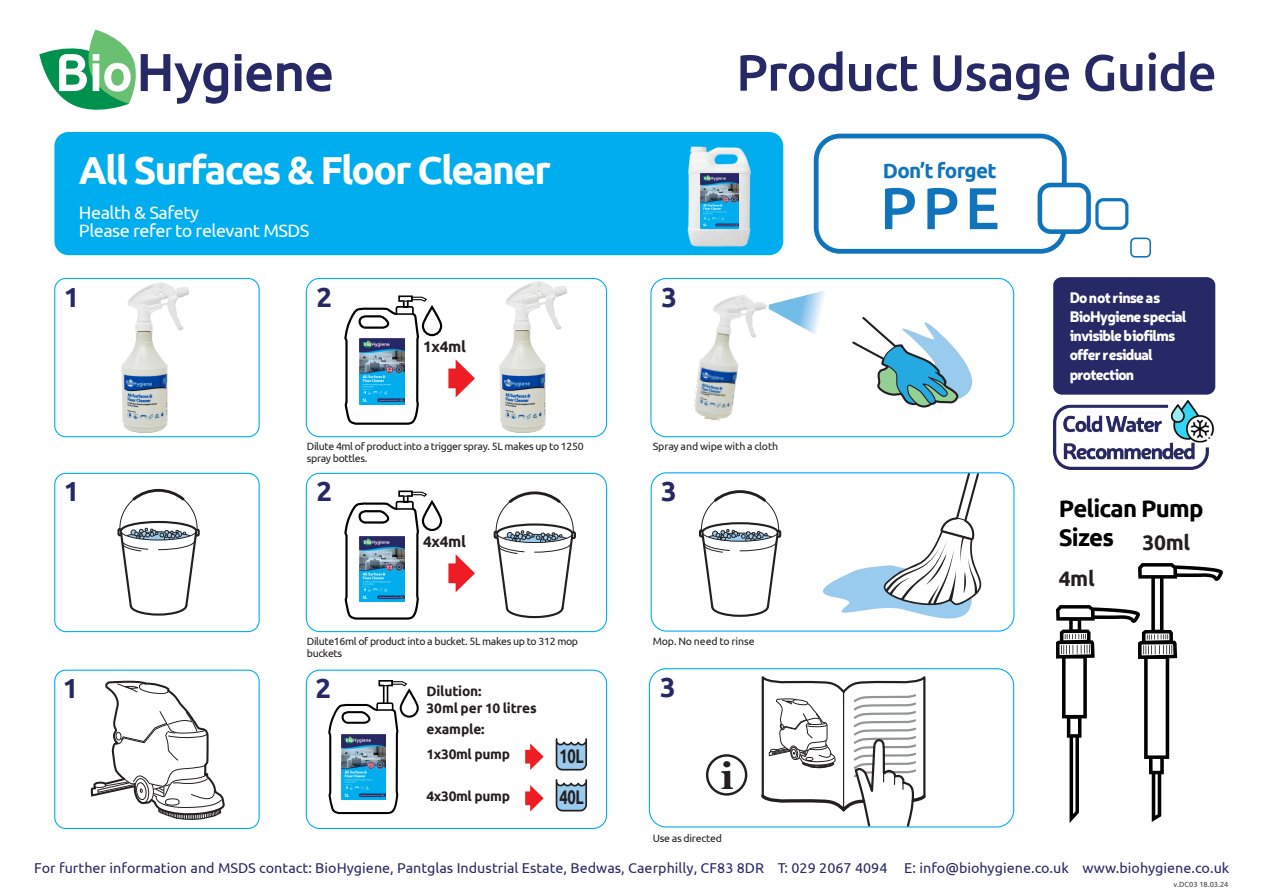
<style>
.page{position:relative;width:1263px;height:893px;background:#fff}
.page>*{position:absolute;margin:0;border:0;box-sizing:border-box;transform-origin:0 0}
.t1{font:500 58.95px "Ubuntu";color:#1074bc}
.t2{font:500 51px "Ubuntu";letter-spacing:-.02em;color:#272966}
.t3{font:700 39px "Ubuntu";letter-spacing:-.045em;color:#fff}
.t4{font:700 36.45px "Georgia";color:#231f20}
.t5{font:700 27.45px "Ubuntu";color:#272966}
.t6{font:700 24px/28.8px "Ubuntu";letter-spacing:-.035em;color:#000}
.t7{font:700 21px "Ubuntu";letter-spacing:-.015em;color:#231f20}
.t8{font:700 20.7px "Ubuntu";letter-spacing:-.04em;color:#1074bc}
.t9{font:700 19.65px/41px "Ubuntu";letter-spacing:-.025em;color:#231f20;scale:.75 1}
.t10{font:18px/18px "Ubuntu";letter-spacing:-.025em;color:#fff}
.t11{font:700 15.3px "Ubuntu";letter-spacing:-.02em;color:#231f20}
.t12{font:900 15px/19.4px "Neris";letter-spacing:-.055em;color:#fff}
.t13{font:14.25px "Ubuntu";color:#272966}
.t14{font:700 13.8px/16.5px "Ubuntu";letter-spacing:-.015em;color:#231f20}
.t15{font:10.5px/12.6px "Ubuntu";letter-spacing:-.035em;color:#231f20}
.t16{font:10.5px "Ubuntu";letter-spacing:-.01em;color:#231f20}
.t17{font:7.5px "Ubuntu";color:#404040}
</style>
<div class="page">
<svg style="left:769px;top:291px;width:56px;height:43px"></svg>
<svg style="left:39px;top:30px;width:189px;height:80px"></svg>
<svg style="left:235px;top:54px;width:97px;height:38px"></svg>
<svg style="left:493px;top:491px;width:83px;height:128px"></svg>
<svg style="left:699px;top:490px;width:83px;height:127px"></svg>
<svg style="left:117px;top:488px;width:83px;height:128px"></svg>
<svg style="left:344px;top:295px;width:131px;height:130px"></svg>
<svg style="left:852px;top:317px;width:120px;height:91px"></svg>
<svg style="left:823px;top:474px;width:159px;height:145px"></svg>
<svg style="left:555px;top:738px;width:32px;height:33px"></svg>
<svg style="left:555px;top:779px;width:32px;height:33px"></svg>
<svg style="left:525px;top:743px;width:19px;height:27px"></svg>
<svg style="left:525px;top:785px;width:19px;height:26px"></svg>
<svg style="left:758px;top:676px;width:171px;height:152px"></svg>
<div style="left:706px;top:754px;width:41px;height:42px;border:2px solid #231f20;border-radius:50%"></div>
<svg style="left:90px;top:680px;width:135px;height:140px"></svg>
<div style="left:54px;top:132px;width:729px;height:123px;background:#00aeef;border-radius:14px"></div>
<div style="left:54px;top:473px;width:206px;height:159px;border:1px solid #00aeef;border-radius:11px"></div>
<div style="left:306px;top:473px;width:301px;height:159px;border:1px solid #00aeef;border-radius:13px"></div>
<div style="left:649px;top:668px;width:365px;height:159px;border:1px solid #00aeef;border-radius:17px"></div>
<div style="left:54px;top:670px;width:206px;height:159px;border:1px solid #00aeef;border-radius:11px"></div>
<div style="left:306px;top:670px;width:301px;height:159px;border:1px solid #00aeef;border-radius:13px"></div>
<div style="left:651px;top:472px;width:363px;height:160px;border:1px solid #00aeef;border-radius:15px"></div>
<img style="left:657px;top:134px;width:123px;height:122px">
<div style="left:54px;top:278px;width:206px;height:159px;border:1px solid #00aeef;border-radius:11px"></div>
<div style="left:306px;top:278px;width:301px;height:159px;border:1px solid #00aeef;border-radius:13px"></div>
<div style="left:650px;top:278px;width:364px;height:159px;border:1px solid #00aeef;border-radius:15px"></div>
<div style="left:814px;top:134px;width:253px;height:120px;border:5px solid #1074bc;border-radius:24px"></div>
<div style="left:1040px;top:185px;width:48px;height:47px;background:#fff;border-radius:11px"></div>
<div style="left:1037px;top:183px;width:54px;height:51px;border:5px solid #1074bc;border-radius:11px"></div>
<div style="left:1095px;top:198px;width:33px;height:32px;border:3px solid #1074bc;border-radius:7px"></div>
<div style="left:1130px;top:238px;width:21px;height:20px;border:2px solid #1074bc;border-radius:4px"></div>
<div style="left:1053px;top:277px;width:162px;height:118px;background:#272966;border-radius:8px"></div>
<img style="left:701px;top:174px;width:37px;height:55px">
<img style="left:359px;top:339px;width:45px;height:65px">
<img style="left:1056px;top:606px;width:83px;height:217px">
<img style="left:1139px;top:563px;width:83px;height:258px">
<svg style="left:328px;top:680px;width:91px;height:135px"></svg>
<svg style="left:344px;top:490px;width:131px;height:130px"></svg>
<img style="left:693px;top:295px;width:73px;height:126px">
<img style="left:121px;top:282px;width:68px;height:151px">
<img style="left:499px;top:282px;width:68px;height:150px">
<img style="left:1054px;top:400px;width:159px;height:70px">
<h3 class="t3" style="left:79px;top:147px;width:473px">All Surfaces &amp; Floor Cleaner</h3>
<p class="t10" style="left:79px;top:203px;width:232px">Health &amp; Safety<br>Please refer to relevant MSDS</p>
<h3 class="t5" style="left:64px;top:280px;width:17px">1</h3>
<h3 class="t5" style="left:316px;top:280px;width:17px">2</h3>
<h3 class="t5" style="left:662px;top:280px;width:17px">3</h3>
<p class="t11" style="left:423px;top:337px;width:44px">1x4ml</p>
<h2 class="t2" style="left:736px;top:40px;width:482px">Product Usage Guide</h2>
<h3 class="t8" style="left:883px;top:158px;width:115px">Don’t forget</h3>
<h1 class="t1" style="left:880px;top:171px;width:121px">PPE</h1>
<p class="t12" style="left:1070px;top:287px;width:118px">Do not rinse as<br>BioHygiene special invisible biofilms offer residual protection</p>
<p class="t15" style="left:307px;top:439px;width:278px">Dilute 4ml of product into a trigger spray. 5L makes up to 1250 spray bottles.</p>
<p class="t16" style="left:653px;top:440px;width:127px">Spray and wipe with a cloth</p>
<h3 class="t5" style="left:64px;top:475px;width:17px">1</h3>
<h3 class="t5" style="left:316px;top:475px;width:17px">2</h3>
<p class="t11" style="left:423px;top:532px;width:44px">4x4ml</p>
<p class="t15" style="left:307px;top:634px;width:273px">Dilute16ml of product into a bucket. 5L makes up to 312 mop buckets</p>
<h3 class="t5" style="left:661px;top:475px;width:17px">3</h3>
<p class="t16" style="left:653px;top:634px;width:103px">Mop. No need to rinse</p>
<h3 class="t5" style="left:63px;top:672px;width:17px">1</h3>
<h3 class="t5" style="left:315px;top:672px;width:17px">2</h3>
<h3 class="t5" style="left:660px;top:670px;width:17px">3</h3>
<p class="t14" style="left:426px;top:683px;width:112px">Dilution:<br>30ml per 10 litres</p>
<p class="t14" style="left:426px;top:716px;width:85px;line-height:25.5px">example:<br>1x30ml pump</p>
<p class="t14" style="left:426px;top:788px;width:85px">4x30ml pump</p>
<h3 class="t9" style="left:560px;top:736px;width:34px">10L<br>40L</h3>
<h3 class="t4" style="left:721px;top:749px;width:14px">i</h3>
<p class="t15" style="left:653px;top:832px;width:71px">Use as directed</p>
<h3 class="t6" style="left:1059px;top:494px;width:146px">Pelican Pump<br>Sizes</h3>
<h3 class="t7" style="left:1142px;top:529px;width:49px">30ml</h3>
<h3 class="t7" style="left:1059px;top:565px;width:38px">4ml</h3>
<p class="t13" style="left:34px;top:859px;width:1197px">For further information and MSDS contact: BioHygiene, Pantglas Industrial Estate, Bedwas, Caerphilly, CF83 8DR T: 029 2067 4094 E: info@biohygiene.co.uk www.biohygiene.co.uk</p>
<p class="t17" style="left:1173px;top:879px;width:57px">v.DC03 18.03.24</p>
</div>
